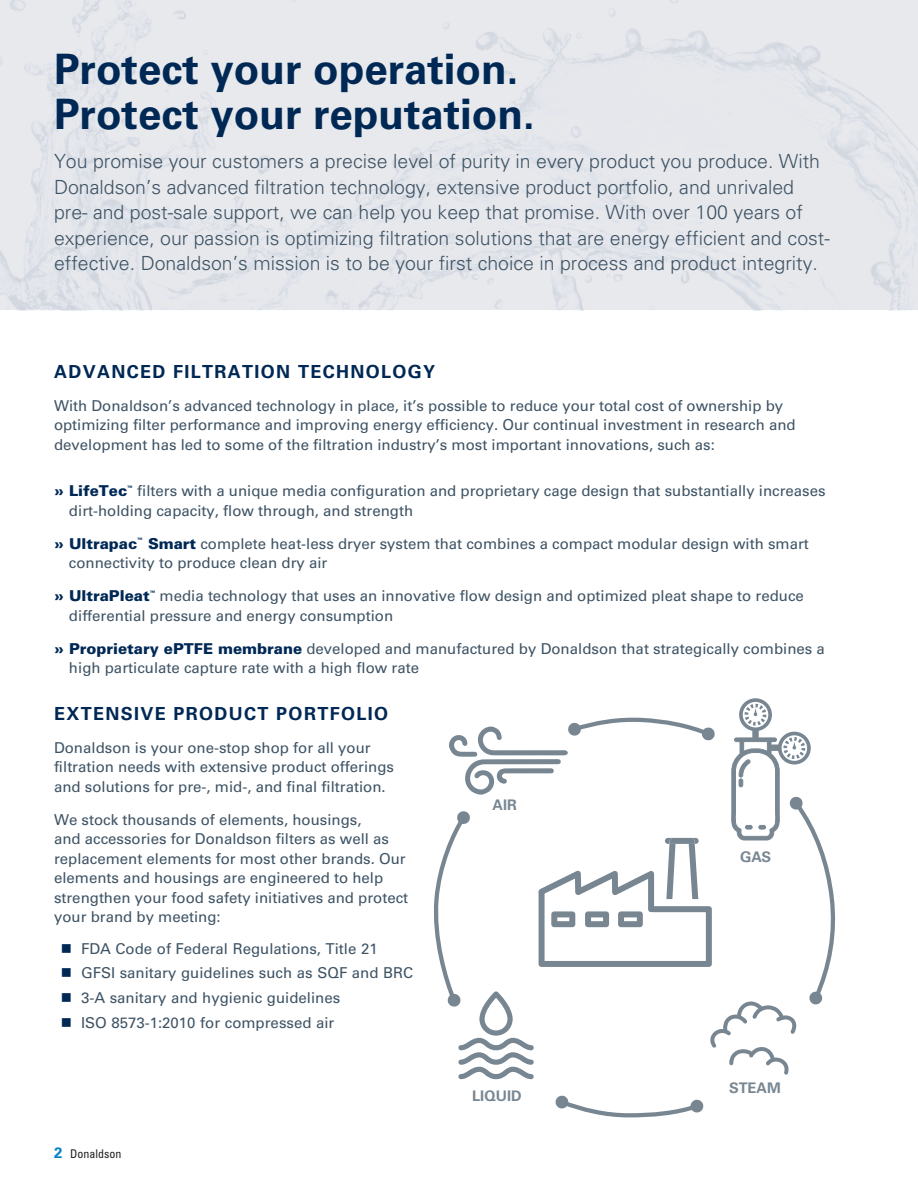
<style>
.page{position:relative;width:918px;height:1188px;background:#fff}
.page>*{position:absolute;margin:0;border:0;box-sizing:border-box;transform-origin:0 0}
._1_new_design_header_295{font:700 42px/45px "Univers LT Std";color:#002855}
._1_new_design_text_large_7545{font:300 19.5px/25.5px "Univers LT Std";color:#3e5364}
._1_new_design_subhead_295{font:700 18px "Univers LT Std";letter-spacing:.075em;color:#002855}
._1_new_design_small_text_7545{font:15px/19.5px "Univers LT Std";color:#3e5364}
._1_new_design_small_text_7545-2{font:900 15px "Univers LT Std";color:#002855}
.t1{font:700 14.55px "Univers LT Std";color:#3e5364}
.t2{font:condensed 12px "Univers LT Std";color:#231f20}
._1_new_design_small_text_7545-3{font:900 6px "Univers LT Std";color:#002855}
.s1{font-weight:900;color:#002855}
.s2{color:#002855}
.s3{font-weight:700;font-stretch:normal;font-size:15px;color:#0082c8}
</style>
<div class="page">
<img style="left:0;top:0;width:918px;height:310px">
<svg style="left:555px;top:1095px;width:149px;height:22px"></svg>
<svg style="left:434px;top:698px;width:401px;height:381px"></svg>
<p class="_1_new_design_header_295" style="left:54px;top:47px;width:482px">Protect your operation.<br>Protect your reputation.</p>
<p class="_1_new_design_text_large_7545" style="left:54px;top:149px;width:777px">You promise your customers a precise level of purity in every product you produce. With Donaldson’s advanced filtration technology, extensive product portfolio, and unrivaled pre- and post-sale support, we can help you keep that promise. With over 100 years of experience, our passion is optimizing filtration solutions that are energy efficient and cost&shy;effective. Donaldson’s mission is to be your first choice in process and product integrity.</p>
<p class="_1_new_design_subhead_295" style="left:54px;top:361px;width:383px">ADVANCED FILTRATION TECHNOLOGY</p>
<p class="_1_new_design_small_text_7545" style="left:54px;top:396px;width:743px">With Donaldson’s advanced technology in place, it’s possible to reduce your total cost of ownership by optimizing filter performance and improving energy efficiency. Our continual investment in research and development has led to some of the filtration industry’s most important innovations, such as:</p>
<p class="_1_new_design_small_text_7545-2" style="left:54px;top:481px;width:75px">» LifeTec</p>
<p class="_1_new_design_small_text_7545-3" style="left:127px;top:484px;width:7px">™</p>
<p class="_1_new_design_small_text_7545" style="left:69px;top:481px;width:758px;text-indent:68px">filters with a unique media configuration and proprietary cage design that substantially increases dirt-holding capacity, flow through, and strength</p>
<p class="_1_new_design_small_text_7545-2" style="left:54px;top:534px;width:85px">» Ultrapac</p>
<p class="_1_new_design_small_text_7545-3" style="left:137px;top:536px;width:7px">™</p>
<p class="_1_new_design_small_text_7545" style="left:69px;top:534px;width:741px;text-indent:79px"><span class="s1">Smart</span> complete heat-less dryer system that combines a compact modular design with smart connectivity to produce clean dry air</p>
<p class="_1_new_design_small_text_7545-2" style="left:54px;top:586px;width:97px">» UltraPleat</p>
<p class="_1_new_design_small_text_7545-3" style="left:150px;top:589px;width:7px">™</p>
<p class="_1_new_design_small_text_7545" style="left:69px;top:586px;width:736px;text-indent:91px">media technology that uses an innovative flow design and optimized pleat shape to reduce differential pressure and energy consumption</p>
<p class="_1_new_design_small_text_7545" style="left:69px;top:639px;width:757px;text-indent:-15px"><span class="s1">» Proprietary ePTFE membrane</span> developed and manufactured by Donaldson that strategically combines a high particulate capture rate with a high flow rate</p>
<p class="_1_new_design_subhead_295" style="left:54px;top:703px;width:336px">EXTENSIVE PRODUCT PORTFOLIO</p>
<p class="_1_new_design_small_text_7545" style="left:54px;top:738px;width:342px">Donaldson is your one-stop shop for all your filtration needs with extensive product offerings and solutions for pre-, mid-, and final filtration.</p>
<p class="_1_new_design_small_text_7545" style="left:54px;top:810px;width:356px">We stock thousands of elements, housings,<br>and accessories for Donaldson filters as well as replacement elements for most other brands. Our elements and housings are engineered to help strengthen your food safety initiatives and protect your brand by meeting:</p>
<p class="_1_new_design_small_text_7545" style="left:61px;top:939px;width:319px"><span class="s2">■</span> FDA Code of Federal Regulations, Title 21</p>
<p class="_1_new_design_small_text_7545" style="left:61px;top:963px;width:354px"><span class="s2">■</span> GFSI sanitary guidelines such as SQF and BRC</p>
<p class="_1_new_design_small_text_7545" style="left:61px;top:988px;width:281px"><span class="s2">■</span> 3-A sanitary and hygienic guidelines</p>
<p class="_1_new_design_small_text_7545" style="left:61px;top:1013px;width:275px"><span class="s2">■</span> ISO 8573-1:2010 for compressed air</p>
<p class="t1" style="left:493px;top:797px;width:26px">AIR</p>
<p class="t1" style="left:740px;top:848px;width:33px">GAS</p>
<p class="t2" style="left:54px;top:1146px;width:69px"><span class="s3">2</span> Donaldson</p>
<p class="t1" style="left:472px;top:1087px;width:51px">LIQUID</p>
<p class="t1" style="left:729px;top:1080px;width:53px">STEAM</p>
</div>
